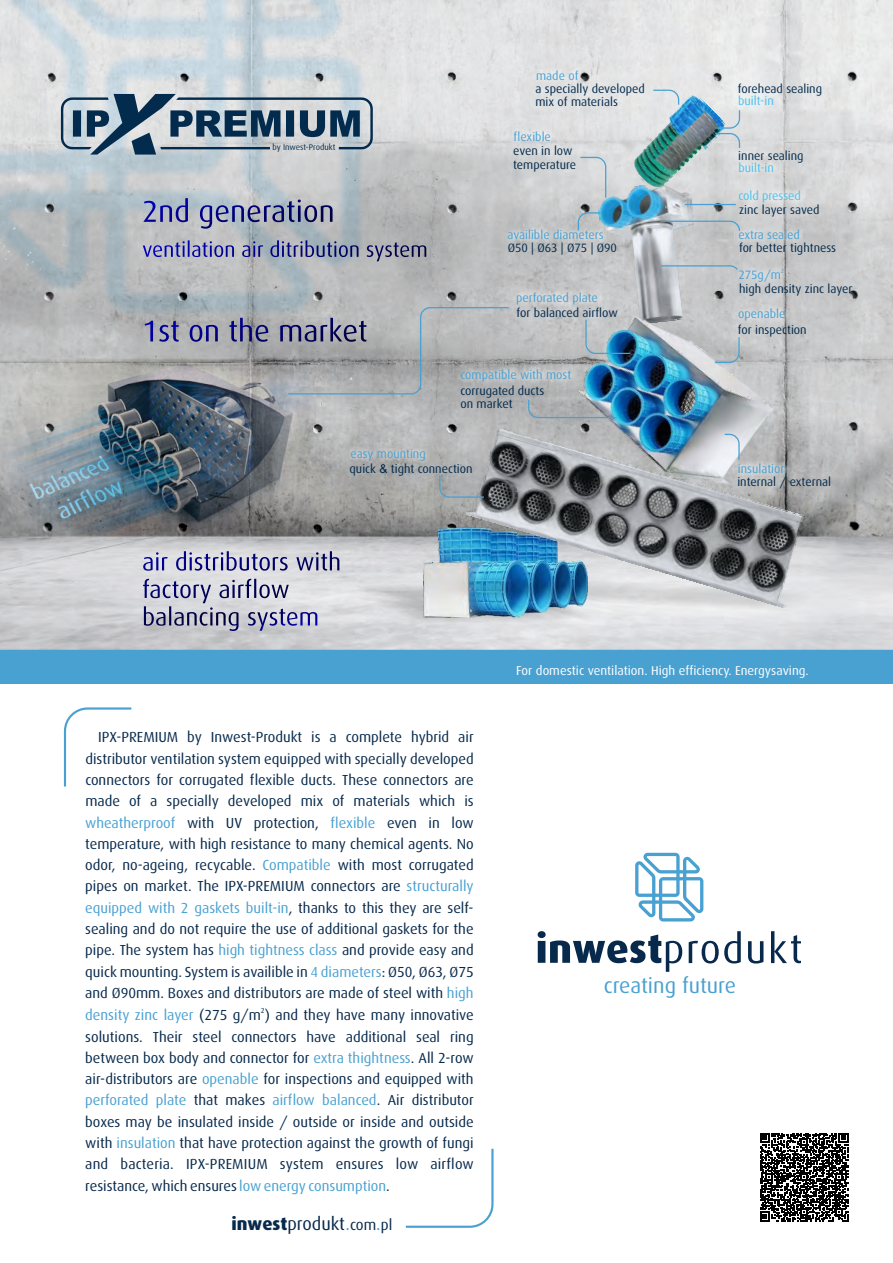
<style>
.page{position:relative;width:893px;height:1263px;background:#fff}
.page>*{position:absolute;margin:0;border:0;box-sizing:border-box;transform-origin:0 0}
.t1{font:21.6px "Dax Pro";color:#49a1d2}
.t2{font:18px "Dax";color:#07294b}
.t3{font:18px "Dax";color:#49a1d2}
.t4{font:15px "Dax";color:#07294b}
.t5{font:14.55px/21.3px "Dax";color:#07294b;text-align:justify}
.t6{font:14.55px "Dax";color:#49a1d2}
.t7{font:12.75px "Dax";color:#fff}
.t8{font:12.15px/13.6px "Dax";color:#032b4d}
.t9{font:12.15px "Dax";color:#49a1d2}
.t10{font:12.15px "Dax";color:#4ac2ed}
.t11{font:8.25px "Dax";color:#032b4d}
.t12{font:7.2px "Dax";color:#07294b}
.t13{font:6px "Dax";color:#49a1d2}
.s1{font-family:"Arial"}
.s2{color:#49a1d2}
.s3{color:#151616}
.s4{font-weight:800}
</style>
<div class="page">
<img style="left:0;top:0;width:893px;height:649px">
<img style="left:596px;top:180px;width:106px;height:123px">
<svg style="left:61px;top:94px;width:312px;height:61px;background:#899ba9"></svg>
<img style="left:622px;top:91px;width:104px;height:104px">
<div style="left:734px;top:158px;width:43px;height:17px;background:#dedfdf"></div>
<svg style="left:714px;top:109px;width:27px;height:40px"></svg>
<svg style="left:652px;top:89px;width:28px;height:17px"></svg>
<div style="left:532px;top:66px;width:50px;height:18px;background:#e4e4e5"></div>
<div style="left:510px;top:128px;width:44px;height:17px;background:#fff;opacity:.98"></div>
<div style="left:733px;top:186px;width:72px;height:22px;background:#fff;opacity:.98"></div>
<hr style="left:685px;top:204px;width:51px;height:1px;background:#49a1d2">
<svg style="left:579px;top:156px;width:28px;height:43px"></svg>
<img style="left:423px;top:528px;width:44px;height:46px">
<svg style="left:142px;top:196px;width:191px;height:33px;background:#969cb5"></svg>
<svg style="left:142px;top:240px;width:286px;height:22px;background:#9396af"></svg>
<img style="left:564px;top:303px;width:219px;height:122px">
<svg style="left:340px;top:574px;width:501px;height:49px;background:#d6dadd"></svg>
<img style="left:467px;top:425px;width:344px;height:182px">
<svg style="left:577px;top:212px;width:25px;height:13px"></svg>
<div style="left:733px;top:264px;width:56px;height:23px;background:#fff;opacity:.98"></div>
<div style="left:733px;top:304px;width:57px;height:22px;background:#fff;opacity:.98"></div>
<svg style="left:660px;top:265px;width:79px;height:6px"></svg>
<svg style="left:660px;top:220px;width:81px;height:12px"></svg>
<div style="left:734px;top:225px;width:69px;height:18px;background:#fff;opacity:.98"></div>
<div style="left:504px;top:225px;width:103px;height:18px;background:#fff;opacity:.98"></div>
<div style="left:511px;top:287px;width:91px;height:22px;background:#fff;opacity:.98"></div>
<img style="left:551px;top:318px;width:294px;height:52px">
<div style="left:456px;top:365px;width:120px;height:22px;background:#fff;opacity:.98"></div>
<svg style="left:527px;top:399px;width:91px;height:20px;background:#98abb5"></svg>
<div style="left:734px;top:459px;width:56px;height:17px;background:#fff;opacity:.98"></div>
<svg style="left:723px;top:433px;width:17px;height:28px"></svg>
<div style="left:346px;top:445px;width:84px;height:21px;background:#fff;opacity:.98"></div>
<svg style="left:439px;top:475px;width:46px;height:23px"></svg>
<svg style="left:635px;top:853px;width:68px;height:68px"></svg>
<svg style="left:538px;top:931px;width:144px;height:41px"></svg>
<svg style="left:689px;top:931px;width:52px;height:32px"></svg>
<svg style="left:748px;top:941px;width:15px;height:22px"></svg>
<svg style="left:771px;top:931px;width:30px;height:32px"></svg>
<div style="left:0;top:650px;width:893px;height:33px;background:#49a1d2"></div>
<svg style="left:144px;top:316px;width:143px;height:26px;background:#8b8ca5"></svg>
<svg style="left:287px;top:306px;width:223px;height:89px;background:#a8aaae"></svg>
<svg style="left:142px;top:550px;width:198px;height:81px;background:#b7b8c9"></svg>
<svg style="left:405px;top:1148px;width:89px;height:80px"></svg>
<svg style="left:63px;top:707px;width:69px;height:80px"></svg>
<svg style="left:760px;top:1133px;width:88px;height:88px"></svg>
<p class="t11" style="left:272px;top:144px;width:64px">by Inwest-Produkt</p>
<p class="t9" style="left:536px;top:70px;width:44px">made of</p>
<p class="t8" style="left:535px;top:82px;width:111px">a specially developed mix of materials</p>
<p class="t9" style="left:514px;top:132px;width:39px">flexible</p>
<p class="t8" style="left:513px;top:145px;width:65px">even in low temperature</p>
<p class="t9" style="left:507px;top:229px;width:98px">availible diameters</p>
<p class="t8" style="left:508px;top:242px;width:111px">Ø50 | 63 | 75 | 90</p>
<p class="t8" style="left:537px;top:242px;width:9px">Ø</p>
<p class="t8" style="left:567px;top:242px;width:9px">Ø</p>
<p class="t8" style="left:597px;top:242px;width:9px">Ø</p>
<p class="t9" style="left:516px;top:292px;width:83px">perforated plate</p>
<p class="t8" style="left:516px;top:306px;width:103px">for balanced airflow</p>
<p class="t9" style="left:351px;top:449px;width:77px">easy mounting</p>
<p class="t9" style="left:460px;top:370px;width:112px">compatible with most</p>
<p class="t8" style="left:460px;top:384px;width:85px">corrugated ducts on market</p>
<p class="t8" style="left:350px;top:463px;width:125px">quick <span class="s1">&amp;</span> tight connection</p>
<p class="t8" style="left:738px;top:82px;width:86px">forehead sealing</p>
<p class="t10" style="left:738px;top:95px;width:37px">built-in</p>
<p class="t8" style="left:738px;top:149px;width:67px">inner sealing</p>
<p class="t10" style="left:738px;top:162px;width:37px">built-in</p>
<p class="t10" style="left:738px;top:191px;width:64px">cold pressed</p>
<p class="t8" style="left:739px;top:204px;width:82px">zinc layer saved</p>
<p class="t9" style="left:738px;top:229px;width:63px">extra sealed</p>
<p class="t8" style="left:739px;top:242px;width:99px">for better tightness</p>
<p class="t13" style="left:781px;top:269px;width:5px">2</p>
<p class="t9" style="left:738px;top:270px;width:44px">275g/m</p>
<p class="t8" style="left:739px;top:283px;width:115px">high density zinc layer</p>
<p class="t9" style="left:738px;top:309px;width:49px">openable</p>
<p class="t8" style="left:738px;top:324px;width:70px">for inspection</p>
<p class="t9" style="left:738px;top:463px;width:51px">insulation</p>
<p class="t8" style="left:737px;top:475px;width:95px">internal / external</p>
<p class="t7" style="left:516px;top:665px;width:294px">For domestic ventilation. High efficiency. Energysaving.</p>
<p class="t5" style="left:98px;top:727px;width:377px">IPX-PREMIUM by Inwest-Produkt is a complete hybrid air</p>
<p class="t5" style="left:85px;top:749px;width:390px">distributor ventilation system equipped with specially developed</p>
<p class="t5" style="left:85px;top:770px;width:390px">connectors for corrugated flexible ducts. These connectors are</p>
<p class="t5" style="left:85px;top:791px;width:390px">made of a specially developed mix of materials which is</p>
<p class="t5" style="left:187px;top:813px;width:133px">with UV protection,</p>
<p class="t6" style="left:85px;top:816px;width:91px">wheatherproof</p>
<p class="t6" style="left:331px;top:816px;width:46px">flexible</p>
<p class="t6" style="left:262px;top:859px;width:70px">Compatible</p>
<p class="t5" style="left:85px;top:813px;width:390px;text-indent:302px">even in low temperature, with high resistance to many chemical agents. No odor, no-ageing, recycable.</p>
<p class="t5" style="left:85px;top:855px;width:390px;text-indent:252px">with most corrugated pipes on market. The IPX-PREMIUM connectors are <span class="s2">structurally equipped with 2 gaskets built-in</span>, thanks to this they are self&shy;sealing and do not require the use of additional gaskets for the pipe. The system has <span class="s2">high tightness class</span> and provide easy and quick mounting. System is availible in <span class="s2">4 diameters</span>: Ø50, Ø63, Ø75 and Ø90mm. Boxes and distributors are made of steel with <span class="s2">high</span></p>
<p class="t12" style="left:261px;top:1007px;width:5px">2</p>
<p class="t5" style="left:85px;top:1005px;width:390px"><span class="s2">density zinc layer</span> (275 g/m ) and they have many innovative</p>
<p class="t5" style="left:85px;top:1027px;width:390px">solutions. Their steel connectors have additional seal ring</p>
<p class="t5" style="left:85px;top:1048px;width:390px">between box body and connector for <span class="s2">extra thightness</span>. All 2-row</p>
<p class="t5" style="left:85px;top:1069px;width:390px">air-distributors are <span class="s2">openable</span> for inspections and equipped with</p>
<p class="t5" style="left:194px;top:1091px;width:73px">that makes</p>
<p class="t5" style="left:85px;top:1090px;width:390px;text-indent:187px"><span class="s2">airflow balanced</span>. Air distributor boxes may be insulated inside / outside or inside and outside with <span class="s2">insulation</span> that have protection against the growth of fungi and bacteria. IPX-PREMIUM system ensures low airflow resistance, which ensures <span class="s2">low energy consumption</span><span class="s3">.</span></p>
<p class="t6" style="left:85px;top:1094px;width:103px">perforated plate</p>
<p class="t2" style="left:231px;top:1216px;width:120px"><span class="s4">inwest</span>produkt<span class="s2">.</span></p>
<p class="t4" style="left:350px;top:1218px;width:44px">com pl</p>
<p class="t3" style="left:376px;top:1216px;width:6px">.</p>
<h1 class="t1" style="left:604px;top:976px;width:134px">creating future</h1>
</div>
